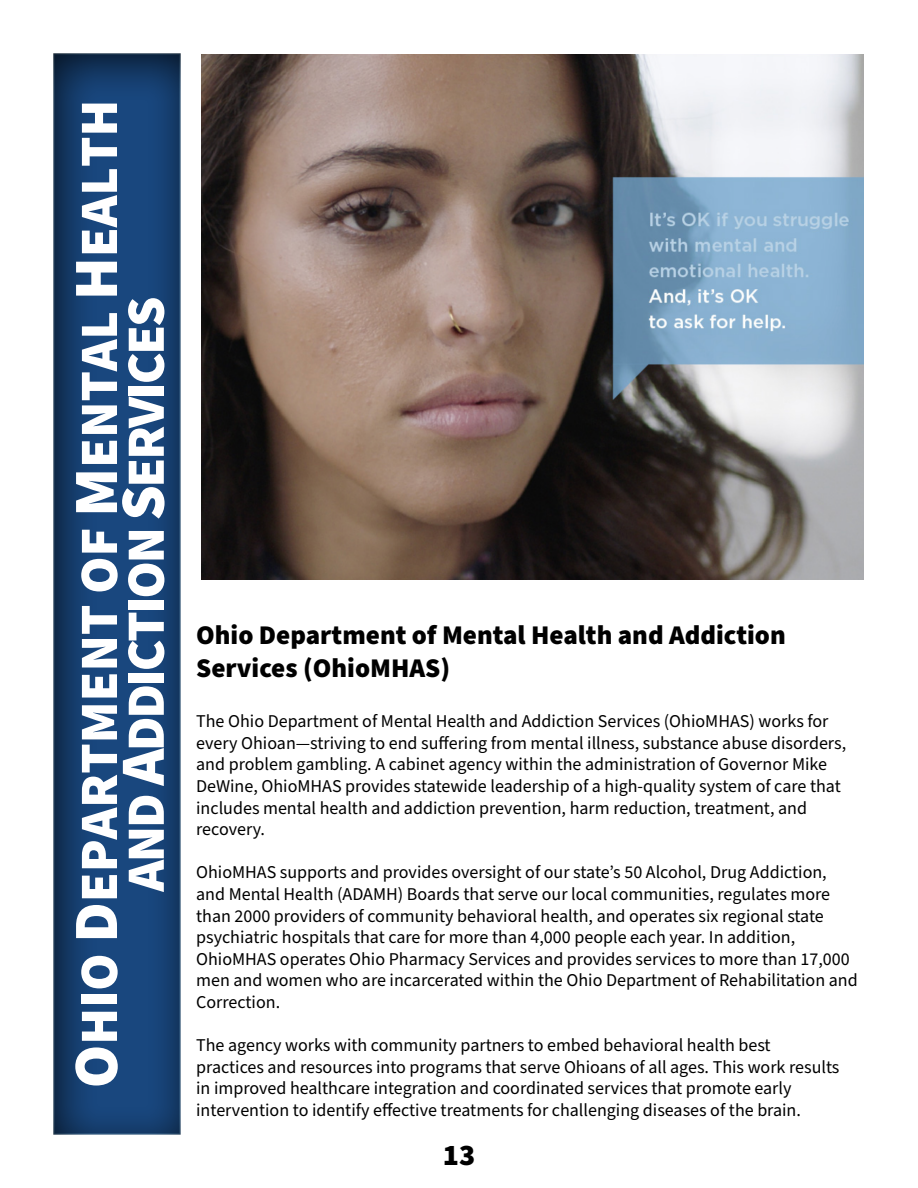
<style>
.page{position:relative;width:918px;height:1188px;background:#fff}
.page>*{position:absolute;margin:0;border:0;box-sizing:border-box;transform-origin:0 0}
.t1{font:900 54px/46.8px "Source Sans Pro";color:#fff;text-align:center}
.t2{font:900 30px "Source Sans Pro";color:#000}
.t3{font:900 27px/32.4px "Source Sans Pro";color:#000}
.t4{font:18px/21.6px "Source Sans Pro";color:#000}
.s1{font-size:63px}
</style>
<div class="page">
<div style="left:39px;top:42px;width:154px;height:1094px;background:#000;opacity:.75"></div>
<img style="left:202px;top:54px;width:662px;height:526px">
<h1 class="t1" style="left:77px;top:1088px;width:990px;rotate:-90deg"><span class="s1">O</span>HIO <span class="s1">D</span>EPARTMENT OF <span class="s1">M</span>ENTAL <span class="s1">H</span>EALTH<br>AND <span class="s1">A</span>DDICTION <span class="s1">S</span>ERVICES</h1>
<h3 class="t3" style="left:196px;top:620px;width:591px">Ohio Department of Mental Health and Addiction<br>Services (OhioMHAS)</h3>
<p class="t4" style="left:196px;top:711px;width:651px">The Ohio Department of Mental Health and Addiction Services (OhioMHAS) works for every Ohioan—striving to end suffering from mental illness, substance abuse disorders, and problem gambling. A cabinet agency within the administration of Governor Mike DeWine, OhioMHAS provides statewide leadership of a high-quality system of care that includes mental health and addiction prevention, harm reduction, treatment, and recovery.</p>
<p class="t4" style="left:196px;top:862px;width:663px">OhioMHAS supports and provides oversight of our state’s 50 Alcohol, Drug Addiction, and Mental Health (ADAMH) Boards that serve our local communities, regulates more than 2000 providers of community behavioral health, and operates six regional state psychiatric hospitals that care for more than 4,000 people each year. In addition, OhioMHAS operates Ohio Pharmacy Services and provides services to more than 17,000 men and women who are incarcerated within the Ohio Department of Rehabilitation and Correction.</p>
<p class="t4" style="left:196px;top:1035px;width:645px">The agency works with community partners to embed behavioral health best practices and resources into programs that serve Ohioans of all ages. This work results in improved healthcare integration and coordinated services that promote early intervention to identify effective treatments for challenging diseases of the brain.</p>
<h2 class="t2" style="left:443px;top:1134px;width:34px">13</h2>
</div>
